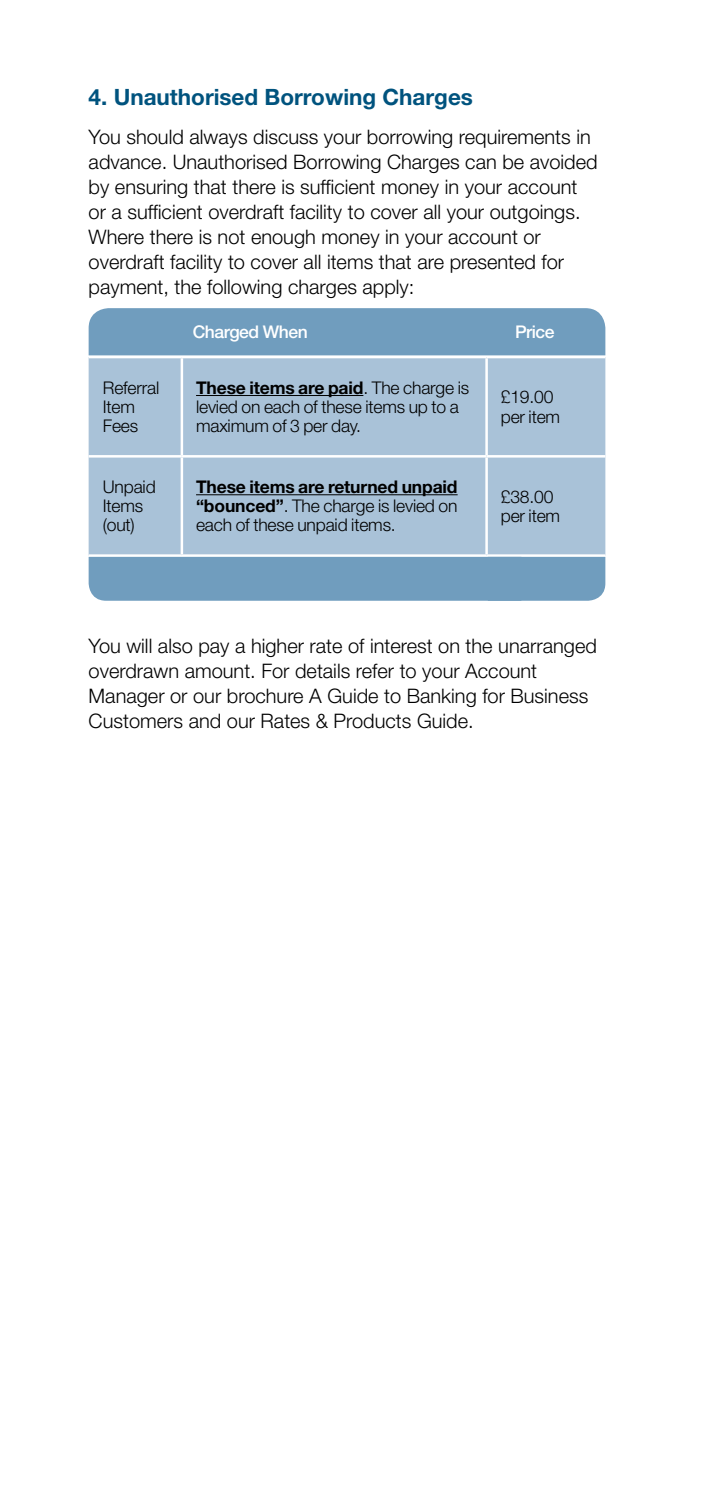
<style>
.page{position:relative;width:702px;height:1489px;background:#fff}
.page>*{position:absolute;margin:0;border:0;box-sizing:border-box;transform-origin:0 0}
.t1{font:700 22.5px "Helvetica Neue LT Std";color:#00537e}
.t2{font:300 20px/25px "Helvetica Neue LT Std";color:#000}
.t3{font:300 17.5px/19.2px "Helvetica Neue LT Std";letter-spacing:-.01em;color:#000}
.t4{font:500 17.5px "Helvetica Neue LT Std";letter-spacing:-.03em;color:#fff}
.s1{font-weight:700}
</style>
<div class="page">
<div style="left:89px;top:358px;width:516px;height:196px;background:#a9c2d8"></div>
<hr style="left:89px;top:455px;width:93px;height:2px;background:#fff">
<hr style="left:182px;top:455px;width:304px;height:2px;background:#fff">
<hr style="left:181px;top:358px;width:2px;height:97px;background:#fff">
<hr style="left:485px;top:358px;width:3px;height:97px;background:#fff">
<hr style="left:181px;top:457px;width:2px;height:97px;background:#fff">
<hr style="left:486px;top:455px;width:119px;height:2px;background:#fff">
<hr style="left:485px;top:457px;width:3px;height:97px;background:#fff">
<div style="left:89px;top:308px;width:516px;height:47px;background:#709dbe"></div>
<hr style="left:196px;top:395px;width:167px;height:1px;background:#000">
<hr style="left:196px;top:494px;width:261px;height:1px;background:#000">
<div style="left:89px;top:557px;width:516px;height:43px;background:#709dbe"></div>
<p class="t1" style="left:89px;top:83px;width:386px">4. Unauthorised Borrowing Charges</p>
<p class="t2" style="left:89px;top:124px;width:510px">You should always discuss your borrowing requirements in advance. Unauthorised Borrowing Charges can be avoided by ensuring that there is sufficient money in your account or a sufficient overdraft facility to cover all your outgoings.<br>Where there is not enough money in your account or overdraft facility to cover all items that are presented for payment, the following charges apply:</p>
<p class="t4" style="left:193px;top:321px;width:116px">Charged When</p>
<p class="t4" style="left:515px;top:321px;width:41px">Price</p>
<p class="t3" style="left:103px;top:377px;width:58px">Referral<br>Item<br>Fees</p>
<p class="t3" style="left:196px;top:377px;width:275px"><span class="s1">These items are paid</span>. The charge is levied on each of these items up to a maximum of 3 per day.</p>
<p class="t3" style="left:500px;top:387px;width:61px">£19.00 per item</p>
<p class="t3" style="left:103px;top:477px;width:54px">Unpaid<br>Items (out)</p>
<p class="t3" style="left:196px;top:477px;width:263px;text-align:justify"><span class="s1">These items are returned unpaid “bounced”</span>. The charge is levied on each of these unpaid items.</p>
<p class="t3" style="left:500px;top:486px;width:61px">£38.00 per item</p>
<p class="t2" style="left:89px;top:633px;width:509px">You will also pay a higher rate of interest on the unarranged overdrawn amount. For details refer to your Account Manager or our brochure A Guide to Banking for Business Customers and our Rates &amp; Products Guide.</p>
</div>
